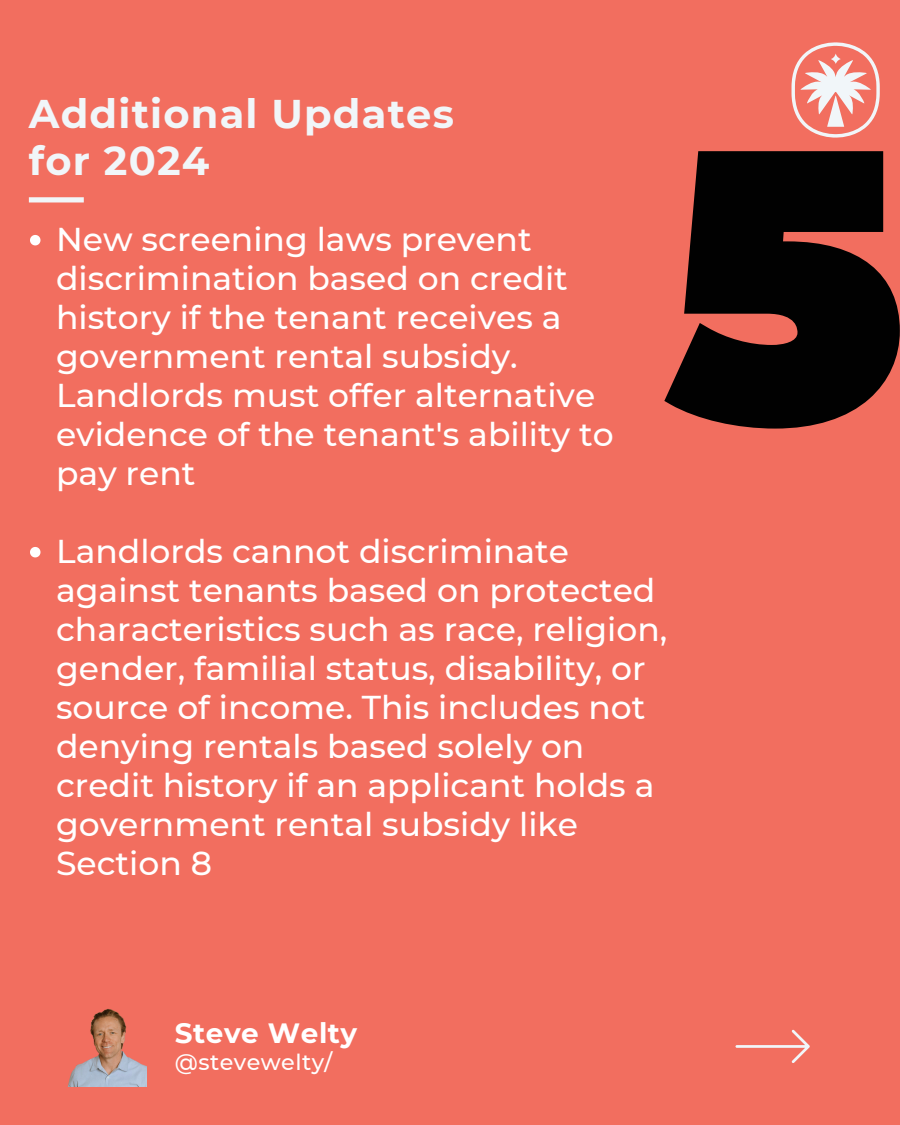
<style>
.page{position:relative;width:900px;height:1125px;background:#f26e5f}
.page>*{position:absolute;margin:0;border:0;box-sizing:border-box;transform-origin:0 0}
.t1{font:700 40px/47.2px "Montserrat";letter-spacing:.03em;color:#f1f6f9}
.t2{font:500 33px/39px "Montserrat";color:#fff}
.t3{font:700 27.9px "Montserrat";letter-spacing:.02em;color:#fff}
.t4{font:500 22.3px "Montserrat";letter-spacing:.02em;color:#fff}
</style>
<div class="page">
<svg style="left:664px;top:151px;width:236px;height:278px;fill:#010101"></svg>
<div style="left:29px;top:197px;width:55px;height:5px;background:#f1f6f9"></div>
<svg style="left:735px;top:1030px;width:75px;height:33px"></svg>
<svg style="left:792px;top:42px;width:88px;height:96px"></svg>
<img style="left:67px;top:1008px;width:80px;height:79px">
<svg style="left:30px;top:235px;width:10px;height:10px"></svg>
<svg style="left:30px;top:547px;width:10px;height:10px"></svg>
<p class="t1" style="left:29px;top:90px;width:427px">Additional Updates for 2024</p>
<p class="t2" style="left:56px;top:219px;width:559px">New screening laws prevent discrimination based on credit history if the tenant receives a government rental subsidy.<br>Landlords must offer alternative evidence of the tenant's ability to pay rent</p>
<p class="t2" style="left:56px;top:531px;width:613px">Landlords cannot discriminate against tenants based on protected characteristics such as race, religion, gender, familial status, disability, or source of income. This includes not denying rentals based solely on credit history if an applicant holds a government rental subsidy like<br>Section 8</p>
<p class="t3" style="left:175px;top:1016px;width:184px">Steve Welty</p>
<p class="t4" style="left:175px;top:1048px;width:159px">@stevewelty/</p>
</div>
